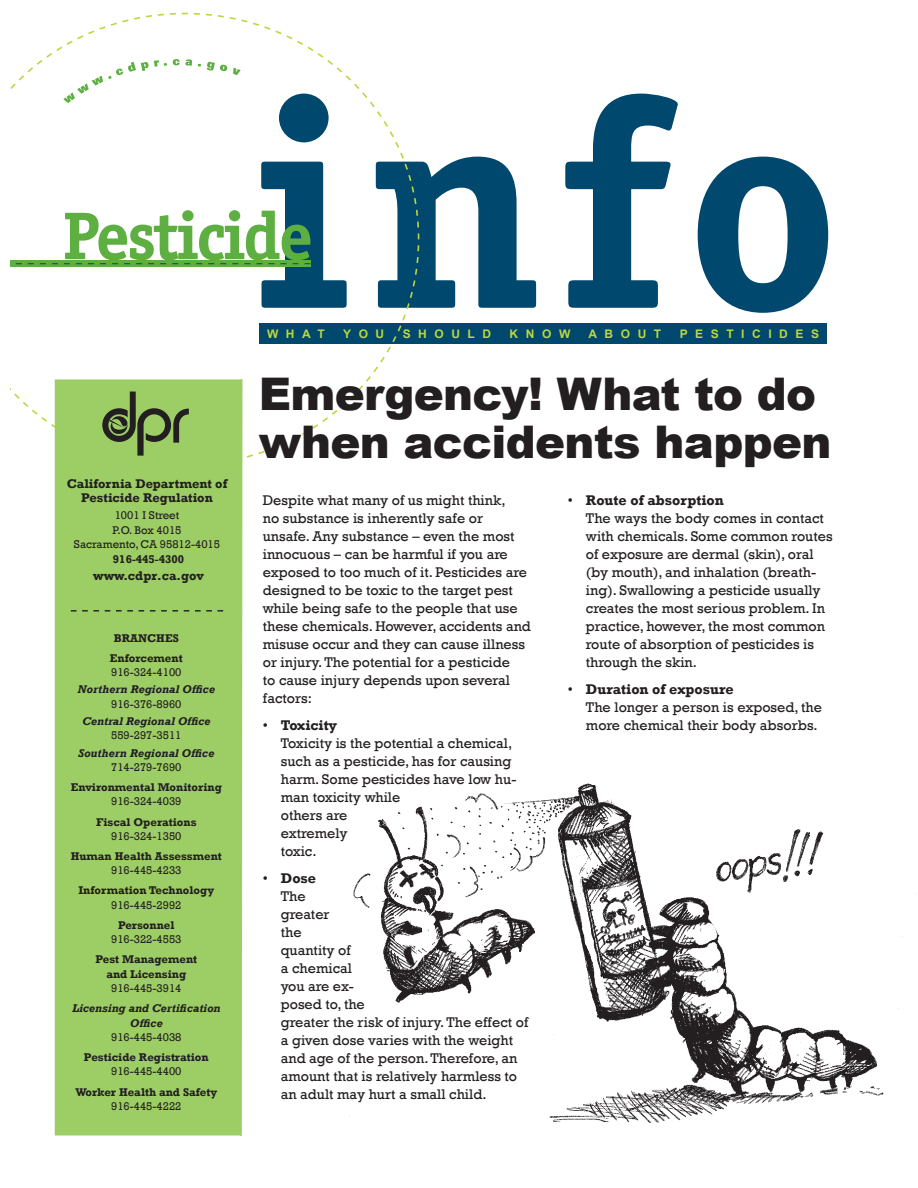
<style>
.page{position:relative;width:918px;height:1188px;background:#fff}
.page>*{position:absolute;margin:0;border:0;box-sizing:border-box;transform-origin:0 0}
.t1{font:900 45px/48px "Arial";letter-spacing:-.015em;color:#231f20}
.t2{font:14.4px/18px "Rockwell";color:#231f20}
.t3{font:700 12.9px/14.4px "Rockwell";color:#231f20;text-align:center}
.t4{font:700 11.85px "Arial";letter-spacing:.625em;color:#bdd63f}
.t5{font:11.55px/14.4px "Rockwell";color:#231f20;text-align:center}
.t6{font:700 11.55px/20.1px "Rockwell";color:#231f20;text-align:center}
.t7{font:italic 700 11.55px/14.4px "Rockwell";color:#231f20;text-align:center}
.s1{font-weight:700}
</style>
<div class="page">
<svg style="left:419px;top:157px;width:117px;height:151px"></svg>
<svg style="left:565px;top:94px;width:113px;height:214px"></svg>
<svg style="left:698px;top:157px;width:130px;height:156px"></svg>
<div style="left:260px;top:323px;width:567px;height:21px;background:#00486d"></div>
<svg style="left:11px;top:13px;width:408px;height:453px"></svg>
<svg style="left:11px;top:59px;width:336px;height:249px"></svg>
<div style="left:55px;top:380px;width:188px;height:756px;background:#9dce66"></div>
<svg style="left:102px;top:392px;width:87px;height:64px;background:#789951"></svg>
<svg style="left:71px;top:610px;width:152px;height:2px"></svg>
<img style="left:349px;top:783px;width:568px;height:340px">
<p class="t3" style="left:67px;top:476px;width:162px">California Department of<br>Pesticide Regulation</p>
<p class="t5" style="left:74px;top:509px;width:148px">1001 I Street<br>P.O. Box 4015<br>Sacramento, CA 95812-4015</p>
<p class="t6" style="left:113px;top:549px;width:73px">916-445-4300</p>
<p class="t3" style="left:93px;top:568px;width:112px">www.cdpr.ca.gov</p>
<p class="t6" style="left:110px;top:628px;width:74px">BRANCHES<br>Enforcement</p>
<p class="t5" style="left:111px;top:665px;width:72px">916-324-4100</p>
<p class="t7" style="left:78px;top:683px;width:139px">Northern Regional Office</p>
<p class="t5" style="left:111px;top:697px;width:72px">916-376-8960</p>
<p class="t7" style="left:82px;top:714px;width:130px">Central Regional Office</p>
<p class="t5" style="left:111px;top:728px;width:72px">559-297-3511</p>
<p class="t7" style="left:78px;top:746px;width:138px">Southern Regional Office</p>
<p class="t5" style="left:111px;top:760px;width:72px">714-279-7690</p>
<p class="t6" style="left:71px;top:777px;width:153px">Environmental Monitoring</p>
<p class="t5" style="left:111px;top:795px;width:72px">916-324-4039</p>
<p class="t6" style="left:96px;top:812px;width:102px">Fiscal Operations</p>
<p class="t5" style="left:111px;top:829px;width:72px">916-324-1350</p>
<p class="t6" style="left:71px;top:846px;width:153px">Human Health Assessment</p>
<p class="t5" style="left:111px;top:863px;width:72px">916-445-4233</p>
<p class="t6" style="left:78px;top:881px;width:137px">Information Technology</p>
<p class="t5" style="left:111px;top:898px;width:72px">916-445-2992</p>
<p class="t6" style="left:118px;top:915px;width:58px">Personnel</p>
<p class="t5" style="left:111px;top:932px;width:72px">916-322-4553</p>
<p class="t6" style="left:95px;top:952px;width:103px;line-height:14.4px">Pest Management and Licensing</p>
<p class="t5" style="left:111px;top:981px;width:72px">916-445-3914</p>
<p class="t7" style="left:72px;top:1001px;width:150px">Licensing and Certification<br>Office</p>
<p class="t5" style="left:111px;top:1030px;width:72px">916-445-4038</p>
<p class="t6" style="left:84px;top:1047px;width:126px">Pesticide Registration</p>
<p class="t5" style="left:111px;top:1065px;width:72px">916-445-4400</p>
<p class="t6" style="left:75px;top:1082px;width:143px">Worker Health and Safety</p>
<p class="t5" style="left:111px;top:1099px;width:72px">916-445-4222</p>
<p class="t4" style="left:267px;top:326px;width:59px">WHAT</p>
<p class="t4" style="left:343px;top:326px;width:43px">YOU</p>
<p class="t4" style="left:403px;top:326px;width:90px">SHOULD</p>
<p class="t4" style="left:510px;top:326px;width:62px">KNOW</p>
<p class="t4" style="left:588px;top:326px;width:74px">ABOUT</p>
<p class="t4" style="left:680px;top:326px;width:141px">PESTICIDES</p>
<h1 class="t1" style="left:259px;top:369px;width:574px">Emergency! What to do when accidents happen</h1>
<p class="t2" style="left:263px;top:491px;width:270px">Despite what many of us might think,<br>no substance is inherently safe or unsafe. Any substance – even the most innocuous – can be harmful if you are exposed to too much of it. Pesticides are designed to be toxic to the target pest while being safe to the people that use these chemicals. However, accidents and misuse occur and they can cause illness or injury. The potential for a pesticide<br>to cause injury depends upon several factors:</p>
<p class="t2" style="left:281px;top:716px;width:237px;text-indent:-18px">• <span class="s1">Toxicity<br></span>Toxicity is the potential a chemical, such as a pesticide, has for causing harm. Some pesticides have low hu&shy;man toxicity while<br>others are<br>extremely<br>toxic.</p>
<p class="t2" style="left:281px;top:869px;width:249px;text-indent:-18px">• <span class="s1">Dose<br></span>The<br>greater<br>the<br>quantity of<br>a chemical<br>you are ex-<br>posed to, the<br>greater the risk of injury. The effect of a given dose varies with the weight and age of the person. Therefore, an amount that is relatively harmless to an adult may hurt a small child.</p>
<p class="t2" style="left:586px;top:491px;width:248px;text-indent:-18px">• <span class="s1">Route of absorption<br></span>The ways the body comes in contact with chemicals. Some common routes of exposure are dermal (skin), oral (by mouth), and inhalation (breath&shy;ing). Swallowing a pesticide usually creates the most serious problem. In practice, however, the most common route of absorption of pesticides is through the skin.</p>
<p class="t2" style="left:586px;top:680px;width:238px;text-indent:-18px">• <span class="s1">Duration of exposure<br></span>The longer a person is exposed, the more chemical their body absorbs.</p>
</div>
